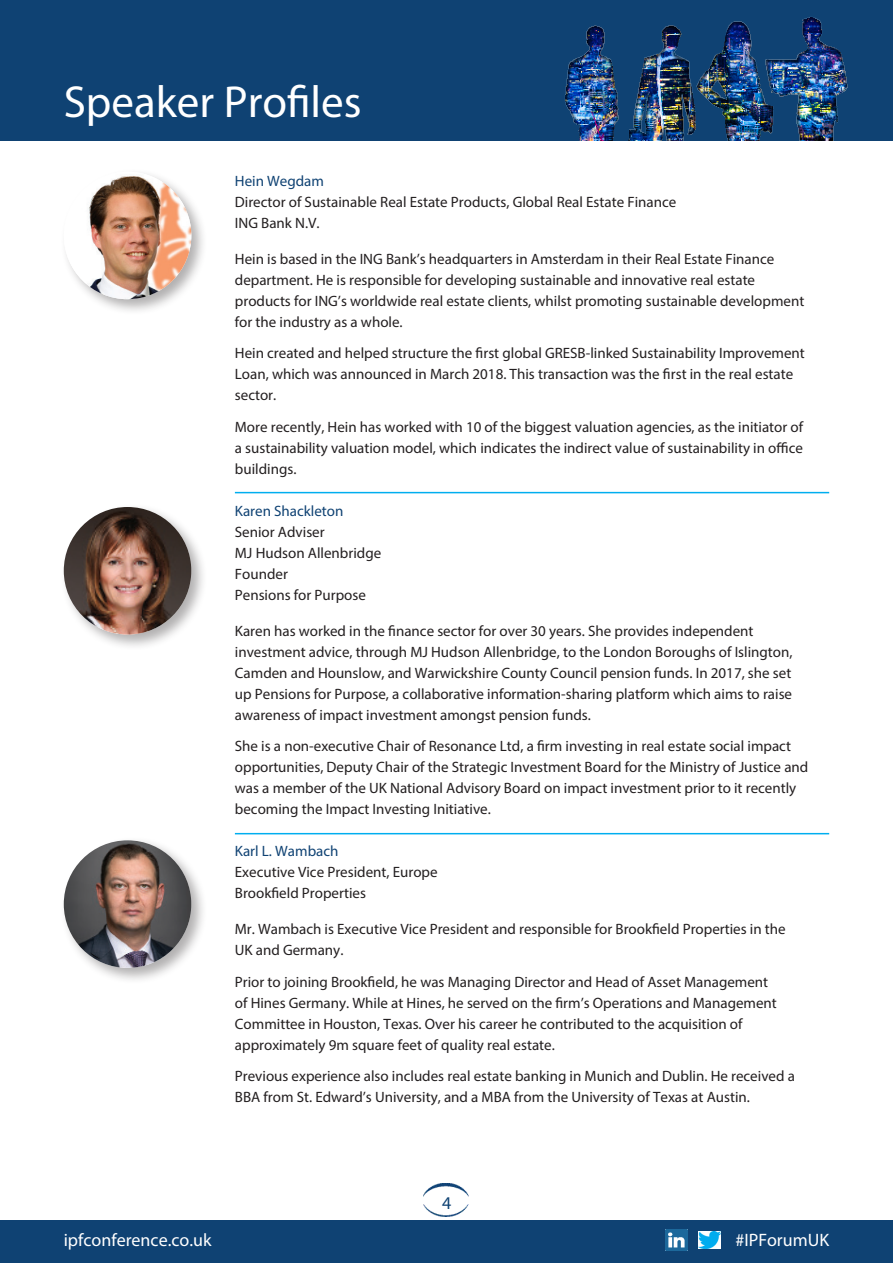
<style>
.page{position:relative;width:893px;height:1263px;background:#fff}
.page>*{position:absolute;margin:0;border:0;box-sizing:border-box;transform-origin:0 0}
.t1{font:45px "Myriad Pro";color:#fff}
.t2{font:18px "Myriad Pro";color:#fff}
.t3{font:18px "Myriad Pro";color:#0f4273}
.t4{font:15px/21px "Myriad Pro";color:#231f20}
.t5{font:15px "Myriad Pro";color:#0f4273}
</style>
<div class="page">
<div style="left:60px;top:168px;width:148px;height:148px;background:#231f20;opacity:.35"></div>
<img style="left:64px;top:172px;width:127px;height:127px;border-radius:64px">
<div style="left:60px;top:503px;width:148px;height:148px;background:#231f20;opacity:.35"></div>
<img style="left:64px;top:507px;width:127px;height:127px;border-radius:64px">
<div style="left:60px;top:836px;width:148px;height:148px;background:#231f20;opacity:.35"></div>
<img style="left:64px;top:840px;width:127px;height:128px;border-radius:64px">
<hr style="left:235px;top:492px;width:594px;height:1px;background:#00aeef">
<hr style="left:235px;top:833px;width:594px;height:1px;background:#00aeef">
<img style="left:424px;top:1184px;width:45px;height:32px">
<div style="left:0;top:0;width:893px;height:140px;background:#0f4273"></div>
<img style="left:565px;top:17px;width:283px;height:123px">
<div style="left:0;top:1220px;width:893px;height:43px;background:#0f4273"></div>
<img style="left:699px;top:1231px;width:21px;height:17px">
<img style="left:666px;top:1229px;width:21px;height:22px">
<p class="t1" style="left:64px;top:74px;width:299px">Speaker Profiles</p>
<p class="t5" style="left:235px;top:171px;width:91px">Hein Wegdam</p>
<p class="t4" style="left:235px;top:191px;width:443px">Director of Sustainable Real Estate Products, Global Real Estate Finance</p>
<p class="t4" style="left:235px;top:212px;width:86px">ING Bank N.V.</p>
<p class="t4" style="left:235px;top:248px;width:571px">Hein is based in the ING Bank’s headquarters in Amsterdam in their Real Estate Finance department. He is responsible for developing sustainable and innovative real estate products for ING’s worldwide real estate clients, whilst promoting sustainable development for the industry as a whole.</p>
<p class="t4" style="left:235px;top:342px;width:571px">Hein created and helped structure the first global GRESB-linked Sustainability Improvement<br>Loan, which was announced in March 2018. This transaction was the first in the real estate sector.</p>
<p class="t4" style="left:235px;top:416px;width:570px;text-align:justify">More recently, Hein has worked with 10 of the biggest valuation agencies, as the initiator of a sustainability valuation model, which indicates the indirect value of sustainability in office buildings.</p>
<p class="t5" style="left:235px;top:501px;width:110px">Karen Shackleton</p>
<p class="t4" style="left:235px;top:521px;width:91px">Senior Adviser</p>
<p class="t4" style="left:235px;top:542px;width:148px">MJ Hudson Allenbridge</p>
<p class="t4" style="left:235px;top:563px;width:55px">Founder</p>
<p class="t4" style="left:235px;top:584px;width:133px">Pensions for Purpose</p>
<p class="t4" style="left:235px;top:620px;width:559px">Karen has worked in the finance sector for over 30 years. She provides independent investment advice, through MJ Hudson Allenbridge, to the London Boroughs of Islington, Camden and Hounslow, and Warwickshire County Council pension funds. In 2017, she set up Pensions for Purpose, a collaborative information-sharing platform which aims to raise awareness of impact investment amongst pension funds.</p>
<p class="t4" style="left:235px;top:735px;width:575px">She is a non-executive Chair of Resonance Ltd, a firm investing in real estate social impact opportunities, Deputy Chair of the Strategic Investment Board for the Ministry of Justice and was a member of the UK National Advisory Board on impact investment prior to it recently becoming the Impact Investing Initiative.</p>
<p class="t5" style="left:235px;top:842px;width:105px">Karl L. Wambach</p>
<p class="t4" style="left:235px;top:861px;width:204px">Executive Vice President, Europe</p>
<p class="t4" style="left:235px;top:882px;width:133px">Brookfield Properties</p>
<p class="t4" style="left:235px;top:918px;width:552px">Mr. Wambach is Executive Vice President and responsible for Brookfield Properties in the<br>UK and Germany.</p>
<p class="t4" style="left:235px;top:971px;width:543px">Prior to joining Brookfield, he was Managing Director and Head of Asset Management of Hines Germany. While at Hines, he served on the firm’s Operations and Management Committee in Houston, Texas. Over his career he contributed to the acquisition of approximately 9m square feet of quality real estate.</p>
<p class="t4" style="left:235px;top:1065px;width:561px">Previous experience also includes real estate banking in Munich and Dublin. He received a<br>BBA from St. Edward’s University, and a MBA from the University of Texas at Austin.</p>
<p class="t3" style="left:442px;top:1192px;width:11px">4</p>
<p class="t2" style="left:64px;top:1229px;width:149px">ipfconference.co.uk</p>
<p class="t2" style="left:735px;top:1229px;width:95px">#IPForumUK</p>
</div>
